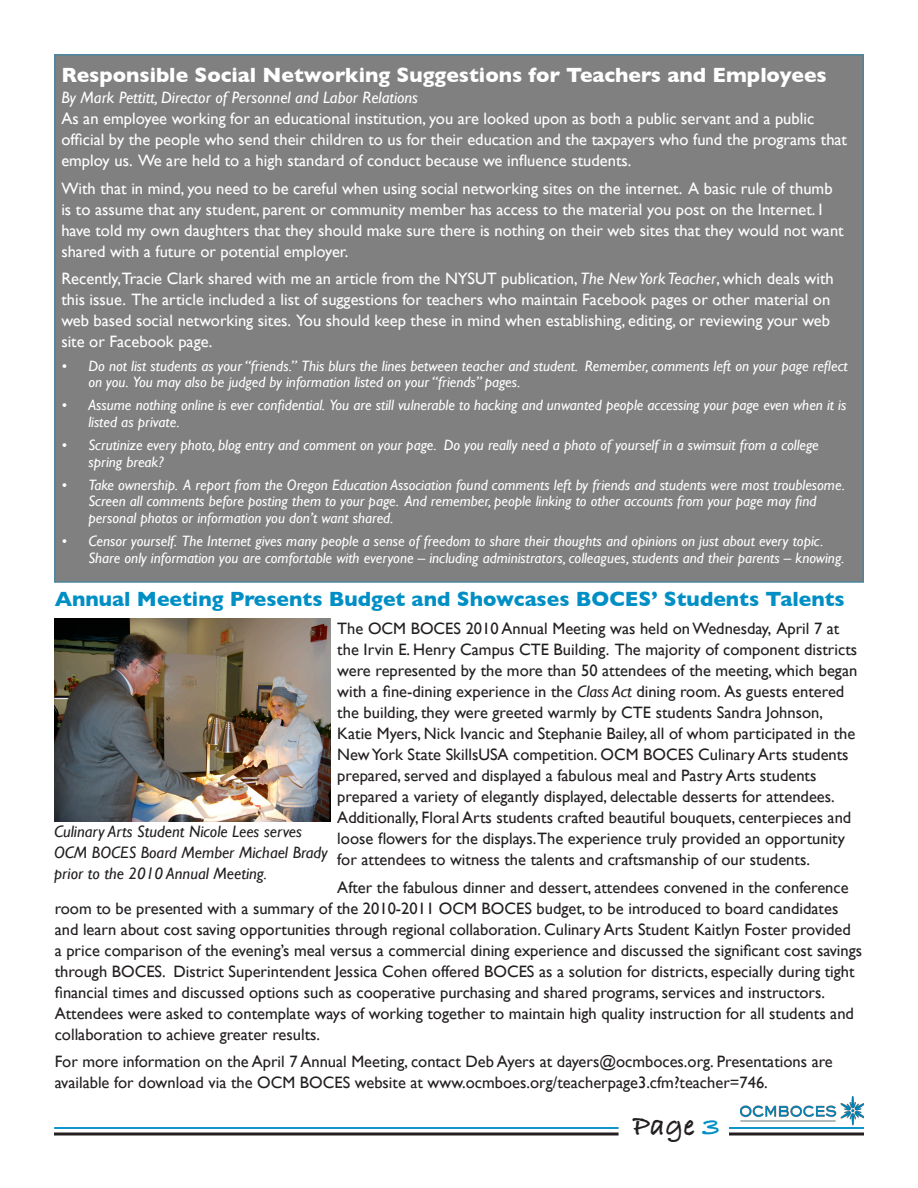
<style>
.page{position:relative;width:918px;height:1188px;background:#fff}
.page>*{position:absolute;margin:0;border:0;box-sizing:border-box;transform-origin:0 0}
.t1{font:30px "Bradley Hand ITCTT Bold";color:#231f20}
.t2{font:700 21px "Gill Sans";color:#fff}
.t3{font:700 21px "Gill Sans";color:#008fc5}
.t4{font:16.5px/21px "Gill Sans";color:#231f20}
.t5{font:16.5px/21px "Gill Sans";color:#fff}
.t6{font:italic 16.5px/21px "Gill Sans";color:#231f20}
.t7{font:italic 15px/16.5px "Gill Sans";color:#fff}
.s1{font-style:italic}
.s2{font-family:"Times New Roman"}
.s3{color:#008fc5}
</style>
<div class="page">
<svg style="left:54px;top:1132px;width:810px;height:4px;background:#595657"></svg>
<img style="left:740px;top:1097px;width:124px;height:29px">
<hr style="left:54px;top:1127px;width:810px;height:2px;background:#008fc5">
<div style="left:619px;top:1107px;width:110px;height:52px;background:#fff"></div>
<div style="left:54px;top:54px;width:810px;height:529px;background:#808080;border:2px solid #4b869d"></div>
<img style="left:55px;top:619px;width:276px;height:202px">
<p class="t2" style="left:61px;top:63px;width:767px">Responsible Social Networking Suggestions for Teachers and Employees</p>
<p class="t5" style="left:61px;top:87px;width:787px"><span class="s1">By Mark Pettitt, Director of Personnel and Labor Relations<br></span>As an employee working for an educational institution, you are looked upon as both a public servant and a public official by the people who send their children to us for their education and the taxpayers who fund the programs that employ us. We are held to a high standard of conduct because we influence students.</p>
<p class="t5" style="left:61px;top:177px;width:784px">With that in mind, you need to be careful when using social networking sites on the internet. A basic rule of thumb is to assume that any student, parent or community member has access to the material you post on the Internet. I have told my own daughters that they should make sure there is nothing on their web sites that they would not want shared with a future or potential employer.</p>
<p class="t5" style="left:61px;top:268px;width:774px">Recently,Tracie Clark shared with me an article from the NYSUT publication, <span class="s1">The New York Teacher</span>, which deals with this issue. The article included a list of suggestions for teachers who maintain Facebook pages or other material on web based social networking sites. You should keep these in mind when establishing, editing, or reviewing your web site or Facebook page.</p>
<p class="t7" style="left:88px;top:357px;width:761px;text-indent:-27px"><span class="s2">•</span> Do not list students as your “friends.” This blurs the lines between teacher and student. Remember, comments left on your page reflect on you. You may also be judged by information listed on your “friends” pages.</p>
<p class="t7" style="left:88px;top:397px;width:760px;text-indent:-27px"><span class="s2">•</span> Assume nothing online is ever confidential. You are still vulnerable to hacking and unwanted people accessing your page even when it is listed as private.</p>
<p class="t7" style="left:88px;top:437px;width:732px;text-indent:-27px"><span class="s2">•</span> Scrutinize every photo, blog entry and comment on your page. Do you really need a photo of yourself in a swimsuit from a college spring break?</p>
<p class="t7" style="left:88px;top:477px;width:758px;text-indent:-27px"><span class="s2">•</span> Take ownership. A report from the Oregon Education Association found comments left by friends and students were most troublesome.<br>Screen all comments before posting them to your page. And remember, people linking to other accounts from your page may find personal photos or information you don’t want shared.</p>
<p class="t7" style="left:88px;top:533px;width:758px;text-indent:-27px"><span class="s2">•</span> Censor yourself. The Internet gives many people a sense of freedom to share their thoughts and opinions on just about every topic.<br>Share only information you are comfortable with everyone – including administrators, colleagues, students and their parents – knowing.</p>
<p class="t3" style="left:55px;top:587px;width:791px">Annual Meeting Presents Budget and Showcases BOCES’ Students Talents</p>
<p class="t4" style="left:337px;top:618px;width:521px">The OCM BOCES 2010 Annual Meeting was held onWednesday, April 7 at the Irvin E. Henry Campus CTE Building. The majority of component districts were represented by the more than 50 attendees of the meeting, which began with a fine-dining experience in the <span class="s1">Class Act</span> dining room. As guests entered the building, they were greeted warmly by CTE students Sandra Johnson, Katie Myers, Nick Ivancic and Stephanie Bailey, all of whom participated in the NewYork State SkillsUSA competition. OCM BOCES Culinary Arts students prepared, served and displayed a fabulous meal and Pastry Arts students prepared a variety of elegantly displayed, delectable desserts for attendees.<br>Additionally, Floral Arts students crafted beautiful bouquets, centerpieces and loose flowers for the displays.The experience truly provided an opportunity for attendees to witness the talents and craftsmanship of our students.</p>
<p class="t4" style="left:55px;top:876px;width:809px;text-indent:283px">After the fabulous dinner and dessert, attendees convened in the conference room to be presented with a summary of the 2010-2011 OCM BOCES budget, to be introduced to board candidates and learn about cost saving opportunities through regional collaboration. Culinary Arts Student Kaitlyn Foster provided<br>a price comparison of the evening’s meal versus a commercial dining experience and discussed the significant cost savings through BOCES. District Superintendent Jessica Cohen offered BOCES as a solution for districts, especially during tight financial times and discussed options such as cooperative purchasing and shared programs, services and instructors.<br>Attendees were asked to contemplate ways of working together to maintain high quality instruction for all students and collaboration to achieve greater results.</p>
<p class="t4" style="left:55px;top:1051px;width:780px">For more information on the April 7 Annual Meeting, contact Deb Ayers at dayers@ocmboces.org. Presentations are available for download via the OCM BOCES website at www.ocmboes.org/teacherpage3.cfm?teacher=746.</p>
<p class="t6" style="left:54px;top:821px;width:275px">Culinary Arts Student Nicole Lees serves<br>OCM BOCES Board Member Michael Brady prior to the 2010 Annual Meeting.</p>
<p class="t1" style="left:633px;top:1103px;width:89px">Page <span class="s3">3</span></p>
</div>
